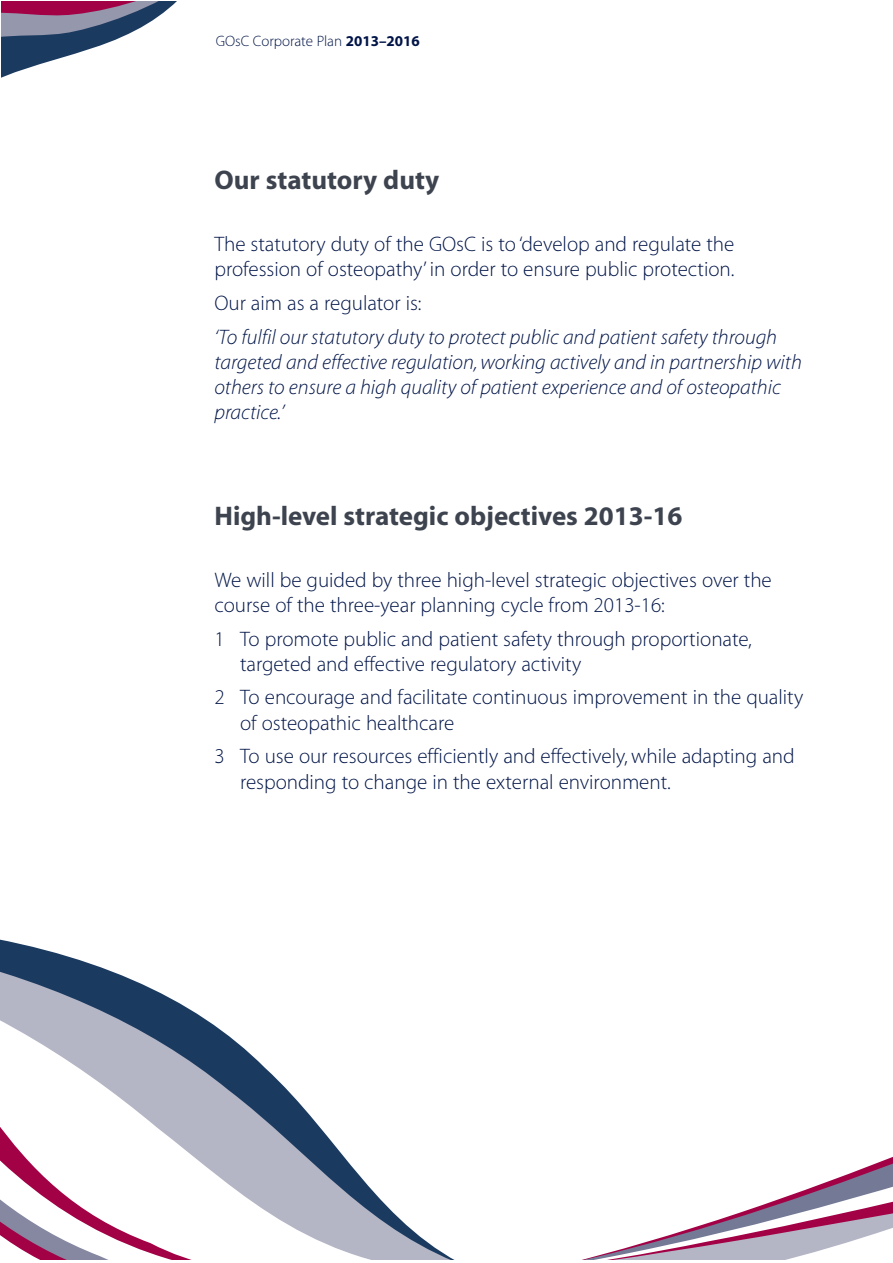
<style>
.page{position:relative;width:893px;height:1263px;background:#fff}
.page>*{position:absolute;margin:0;border:0;box-sizing:border-box;transform-origin:0 0}
.t1{font:27px "Myriad MM 700 wt 600 wd";color:#3e444f}
.t2{font:21px/25.2px "Myriad MM 215 wt 600 wd";color:#001447}
.t3{font:21px/25.2px "Myriad MM It 215 wt 600 wd";color:#001447}
.t4{font:15px "Myriad MM 215 wt 600 wd";color:#001447}
.s1{font-family:"Myriad MM 700 wt 600 wd"}
</style>
<div class="page">
<svg style="left:582px;top:1157px;width:311px;height:103px"></svg>
<svg style="left:0;top:939px;width:455px;height:321px"></svg>
<svg style="left:1px;top:2px;width:175px;height:76px"></svg>
<p class="t4" style="left:216px;top:36px;width:206px">GOsC Corporate Plan <span class="s1">2013–2016</span></p>
<p class="t1" style="left:214px;top:170px;width:226px">Our statutory duty</p>
<p class="t2" style="left:214px;top:233px;width:521px">The statutory duty of the GOsC is to ‘develop and regulate the profession of osteopathy’ in order to ensure public protection.</p>
<p class="t2" style="left:214px;top:292px;width:209px">Our aim as a regulator is:</p>
<p class="t3" style="left:214px;top:326px;width:589px">‘To fulfil our statutory duty to protect public and patient safety through targeted and effective regulation, working actively and in partnership with others to ensure a high quality of patient experience and of osteopathic practice.’</p>
<p class="t1" style="left:214px;top:506px;width:470px">High-level strategic objectives 2013-16</p>
<p class="t2" style="left:214px;top:569px;width:559px">We will be guided by three high-level strategic objectives over the course of the three-year planning cycle from 2013-16:</p>
<p class="t2" style="left:240px;top:628px;width:513px;text-indent:-26px">1 To promote public and patient safety through proportionate, targeted and effective regulatory activity</p>
<p class="t2" style="left:240px;top:686px;width:565px;text-indent:-26px">2 To encourage and facilitate continuous improvement in the quality of osteopathic healthcare</p>
<p class="t2" style="left:240px;top:745px;width:556px;text-indent:-26px">3 To use our resources efficiently and effectively, while adapting and responding to change in the external environment.</p>
</div>
